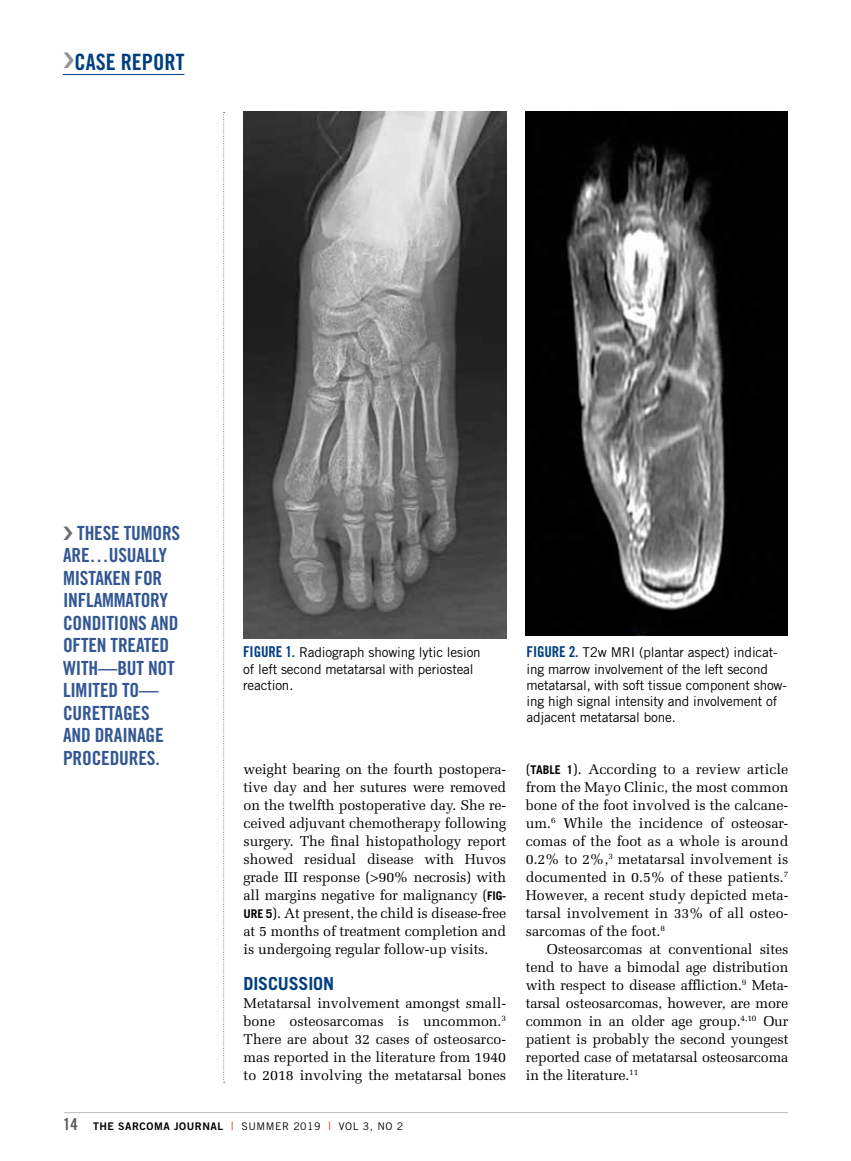
<style>
.page{position:relative;width:851px;height:1161px;background:#fff}
.page>*{position:absolute;margin:0;border:0;box-sizing:border-box;transform-origin:0 0}
.t1{font:22.5px "Trade Gothic LT Std Bd Cn 20";color:#003f81}
.t2{font:19.5px/22.5px "Trade Gothic LT Std Bd Cn 20";letter-spacing:-.01em;color:#335793}
.t3{font:700 18px "Trade Gothic LT Std";letter-spacing:-.01em;color:#003f81}
.t4{font:16.5px "Trade Gothic LT Std Bd Cn 20";color:#58595b}
.t5{font:14.25px/18px "Melior LT Std";letter-spacing:-.005em;color:#000;text-align:justify}
.t6{font:13.5px/16.2px "Trade Gothic LT Std";letter-spacing:-.01em;color:#000}
.t7{font:10.5px "Trade Gothic LT Std";letter-spacing:.05em;color:#000}
.s1{font-family:"Trade Gothic LT Std Bd Cn 20";font-size:15px;color:#003f81}
.s2{font-family:"Trade Gothic LT Std";font-weight:700;font-size:12px}
.s3{font-family:"Trade Gothic LT Std Bd 2"}
.s4{font-size:11.55px;color:#c4161c}
</style>
<div class="page">
<hr style="left:64px;top:1112px;width:724px;height:1px;background:#bcbec0">
<hr style="left:63px;top:74px;width:121px;height:1px;background:#003f81">
<svg style="left:223px;top:112px;width:2px;height:971px"></svg>
<img style="left:243px;top:112px;width:263px;height:526px">
<img style="left:525px;top:112px;width:263px;height:524px">
<h1 class="t1" style="left:74px;top:48px;width:111px">CASE REPORT</h1>
<h2 class="t2" style="left:63px;top:521px;width:119px;text-indent:14px">THESE TUMORS<br>ARE…USUALLY<br>MISTAKEN FOR<br>INFLAMMATORY<br>CONDITIONS AND<br>OFTEN TREATED<br>WITH—BUT NOT<br>LIMITED TO—<br>CURETTAGES<br>AND DRAINAGE<br>PROCEDURES.</h2>
<p class="t6" style="left:243px;top:644px;width:239px"><span class="s1">FIGURE 1.</span> Radiograph showing lytic lesion of left second metatarsal with periosteal reaction.</p>
<p class="t6" style="left:526px;top:644px;width:262px"><span class="s1">FIGURE 2.</span> T2w MRI (plantar aspect) indicat&shy;ing marrow involvement of the left second metatarsal, with soft tissue component show&shy;ing high signal intensity and involvement of adjacent metatarsal bone.</p>
<p class="t5" style="left:243px;top:760px;width:264px">weight bearing on the fourth postopera&shy;tive day and her sutures were removed on the twelfth postoperative day. She re&shy;ceived adjuvant chemotherapy following surgery. The final histopathology report showed residual disease with Huvos grade III response (&gt;90% necrosis) with all margins negative for malignancy (<span class="s2">FIG-URE 5</span>). At present, the child is disease-free at 5 months of treatment completion and is undergoing regular follow-up visits.</p>
<p class="t3" style="left:243px;top:973px;width:92px">DISCUSSION</p>
<p class="t5" style="left:243px;top:994px;width:264px">Metatarsal involvement amongst small&shy;bone osteosarcomas is uncommon.<sup>3<br></sup>There are about 32 cases of osteosarco&shy;mas reported in the literature from 1940 to 2018 involving the metatarsal bones</p>
<p class="t5" style="left:525px;top:760px;width:264px">(<span class="s2">TABLE 1</span>). According to a review article from the Mayo Clinic, the most common bone of the foot involved is the calcane&shy;um.<sup>6</sup> While the incidence of osteosar&shy;comas of the foot as a whole is around 0.2% to 2%,<sup>3</sup> metatarsal involvement is documented in 0.5% of these patients.<sup>7<br></sup>However, a recent study depicted meta&shy;tarsal involvement in 33% of all osteo&shy;sarcomas of the foot.<sup>8</sup></p>
<p class="t5" style="left:525px;top:940px;width:264px;text-indent:21px">Osteosarcomas at conventional sites tend to have a bimodal age distribution with respect to disease affliction.<sup>9</sup> Meta&shy;tarsal osteosarcomas, however, are more common in an older age group.<sup>4,10</sup> Our patient is probably the second youngest reported case of metatarsal osteosarcoma in the literature.<sup>11</sup></p>
<p class="t4" style="left:63px;top:1114px;width:16px">14</p>
<p class="t7" style="left:93px;top:1119px;width:311px"><span class="s3">THE SARCOMA JOURNAL</span> <span class="s4">|</span> SUMMER 2019 <span class="s4">|</span> VOL 3, NO 2</p>
</div>
